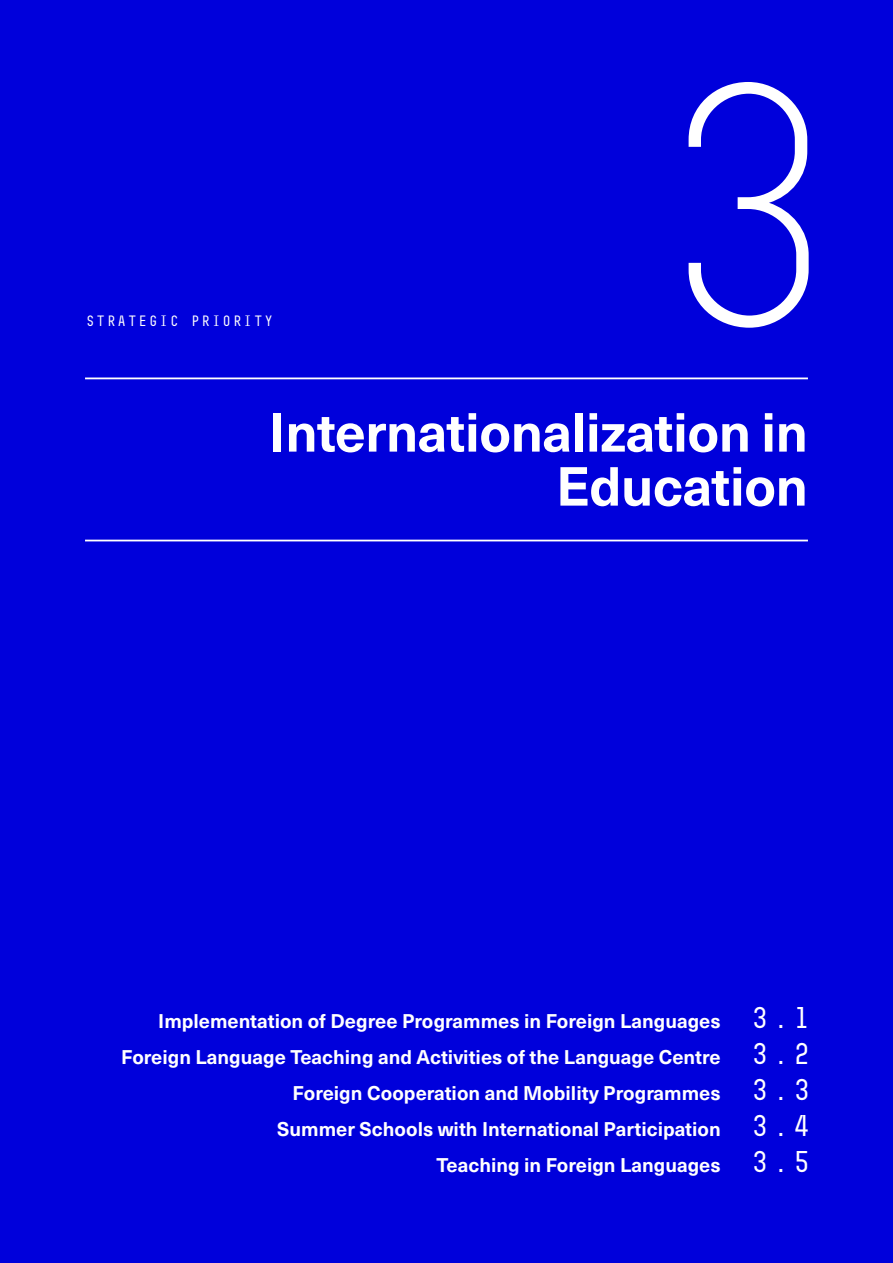
<style>
.page{position:relative;width:893px;height:1263px;background:#0000db}
.page>*{position:absolute;margin:0;border:0;box-sizing:border-box;transform-origin:0 0}
.Predel___cislo_velke{font:300 345px "Muni";color:#fff}
.Predel___nadpis{font:700 54px/54px "Neue Haas Unica Pro";letter-spacing:-.01em;color:#fff;text-align:right}
.Prdel___nadpis_podka{font:700 19.5px "Neue Haas Unica Pro";color:#fff}
.t1{font:500 15px "Muni";color:#fff}
.s1{font-family:"Muni";font-weight:500;font-size:30px}
</style>
<div class="page">
<hr style="left:85px;top:377px;width:723px;height:2px;background:#fff">
<hr style="left:85px;top:540px;width:723px;height:1px;background:#fff">
<p class="t1" style="left:85px;top:312px;width:190px">STRATEGIC PRIORITY</p>
<p class="Predel___cislo_velke" style="left:628px;top:21px;width:243px">3</p>
<p class="Predel___nadpis" style="left:269px;top:406px;width:540px">Internationalization in<br>Education</p>
<p class="Prdel___nadpis_podka" style="left:158px;top:1009px;width:656px">Implementation of Degree Programmes in Foreign Languages <span class="s1">3.1</span></p>
<p class="Prdel___nadpis_podka" style="left:121px;top:1045px;width:693px">Foreign Language Teaching and Activities of the Language Centre <span class="s1">3.2</span></p>
<p class="Prdel___nadpis_podka" style="left:293px;top:1081px;width:521px">Foreign Cooperation and Mobility Programmes <span class="s1">3.3</span></p>
<p class="Prdel___nadpis_podka" style="left:277px;top:1117px;width:537px">Summer Schools with International Participation <span class="s1">3.4</span></p>
<p class="Prdel___nadpis_podka" style="left:436px;top:1153px;width:378px">Teaching in Foreign Languages <span class="s1">3.5</span></p>
</div>
